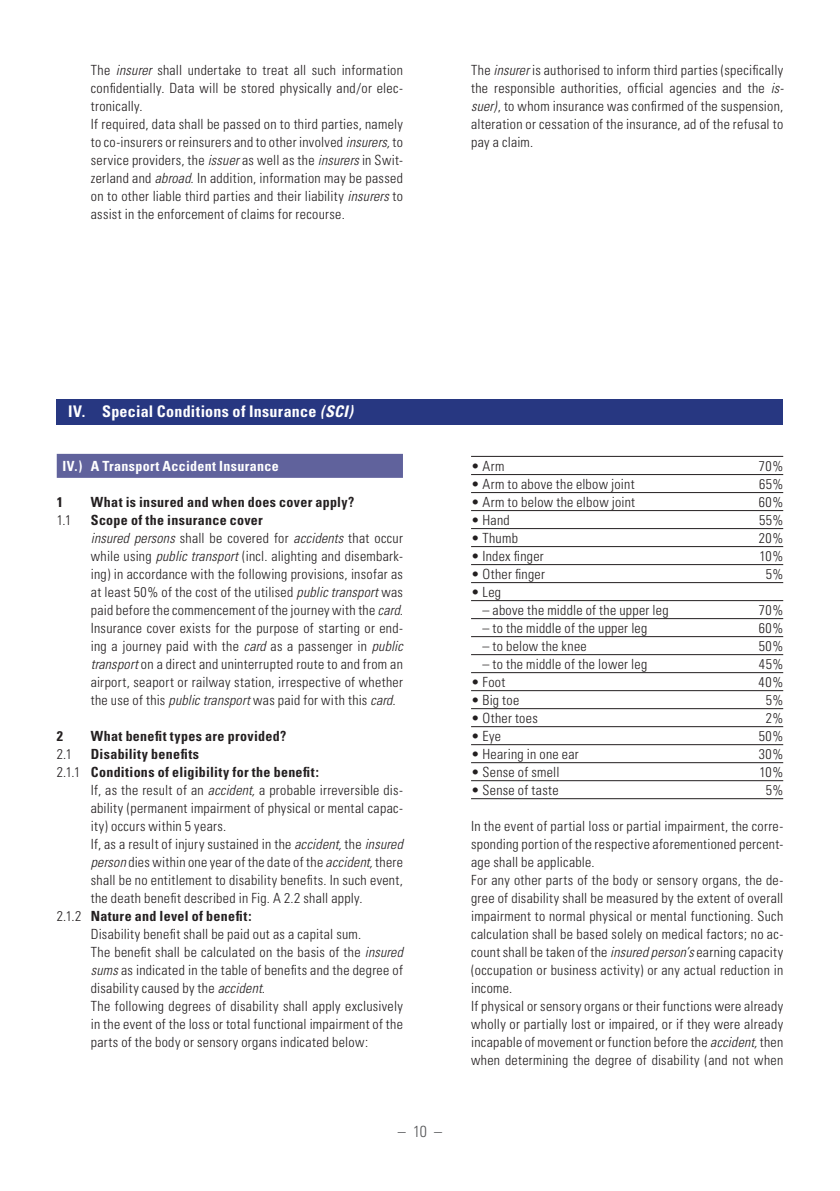
<style>
.page{position:relative;width:840px;height:1191px;background:#fff}
.page>*{position:absolute;margin:0;border:0;box-sizing:border-box;transform-origin:0 0}
.t1{font:700 condensed 16px "Univers";letter-spacing:.015em;color:#fff}
.t2{font:300 condensed 16px "Univers";color:#57585a}
.t3{font:300 condensed 14px/18px "Univers";letter-spacing:.02em;color:#231f20}
.t4{font:700 condensed 14px "Univers";letter-spacing:.02em;color:#231f20}
.t5{font:700 condensed 14px "Univers";letter-spacing:.025em;color:#fff}
.s1{font-style:italic}
.s2{font-weight:700}
.s3{font-weight:300}
</style>
<div class="page">
<div style="left:57px;top:454px;width:346px;height:24px;background:#60629c"></div>
<hr style="left:471px;top:456px;width:311px;height:1px;background:#231f20">
<hr style="left:471px;top:474px;width:311px;height:1px;background:#231f20">
<hr style="left:471px;top:492px;width:311px;height:1px;background:#231f20">
<hr style="left:471px;top:510px;width:311px;height:1px;background:#231f20">
<hr style="left:471px;top:528px;width:311px;height:1px;background:#231f20">
<hr style="left:471px;top:546px;width:311px;height:1px;background:#231f20">
<hr style="left:471px;top:564px;width:311px;height:1px;background:#231f20">
<hr style="left:471px;top:582px;width:311px;height:1px;background:#231f20">
<hr style="left:471px;top:600px;width:311px;height:1px;background:#231f20">
<hr style="left:471px;top:618px;width:311px;height:1px;background:#231f20">
<hr style="left:471px;top:636px;width:311px;height:1px;background:#231f20">
<hr style="left:471px;top:654px;width:311px;height:1px;background:#231f20">
<hr style="left:471px;top:672px;width:311px;height:1px;background:#231f20">
<hr style="left:471px;top:690px;width:311px;height:1px;background:#231f20">
<hr style="left:471px;top:708px;width:311px;height:1px;background:#231f20">
<hr style="left:471px;top:726px;width:311px;height:1px;background:#231f20">
<hr style="left:471px;top:744px;width:311px;height:1px;background:#231f20">
<hr style="left:471px;top:762px;width:311px;height:1px;background:#231f20">
<hr style="left:471px;top:780px;width:311px;height:1px;background:#231f20">
<hr style="left:471px;top:798px;width:311px;height:1px;background:#231f20">
<div style="left:57px;top:400px;width:725px;height:25px;background:#273781"></div>
<p class="t3" style="left:91px;top:61px;width:313px">The <span class="s1">insurer</span> shall undertake to treat all such information confidentially. Data will be stored physically and/or elec&shy;tronically.<br>If required, data shall be passed on to third parties, namely to co-insurers or reinsurers and to other involved <span class="s1">insurers,</span> to service providers, the <span class="s1">issuer</span> as well as the <span class="s1">insurers</span> in Swit&shy;zerland and <span class="s1">abroad.</span> In addition, information may be passed on to other liable third parties and their liability <span class="s1">insurers</span> to assist in the enforcement of claims for recourse.</p>
<p class="t3" style="left:471px;top:61px;width:314px;text-align:justify">The <span class="s1">insurer</span> is authorised to inform third parties (specifically the responsible authorities, official agencies and the <span class="s1">is&shy;suer)</span>, to whom insurance was confirmed of the suspension, alteration or cessation of the insurance, ad of the refusal to pay a claim.</p>
<p class="t1" style="left:68px;top:401px;width:286px">IV. Special Conditions of Insurance <span class="s1">(SCI)</span></p>
<p class="t5" style="left:62px;top:457px;width:218px">IV.) A Transport Accident Insurance</p>
<p class="t4" style="left:57px;top:493px;width:8px">1</p>
<p class="t4" style="left:91px;top:493px;width:265px">What is insured and when does cover apply?</p>
<p class="t3" style="left:57px;top:511px;width:16px">1.1</p>
<p class="t3" style="left:91px;top:511px;width:313px"><span class="s2">Scope of the insurance cover<br></span><span class="s1">insured persons</span> shall be covered for <span class="s1">accidents</span> that occur while using <span class="s1">public transport</span> (incl. alighting and disembark&shy;ing) in accordance with the following provisions, insofar as at least 50% of the cost of the utilised <span class="s1">public transport</span> was paid before the commencement of the journey with the <span class="s1">card.<br></span>Insurance cover exists for the purpose of starting or end&shy;ing a journey paid with the <span class="s1">card</span> as a passenger in <span class="s1">public transport</span> on a direct and uninterrupted route to and from an airport, seaport or railway station, irrespective of whether the use of this <span class="s1">public transport</span> was paid for with this <span class="s1">card.</span></p>
<p class="t4" style="left:57px;top:727px;width:8px">2</p>
<p class="t4" style="left:91px;top:727px;width:197px">What benefit types are provided?</p>
<p class="t3" style="left:57px;top:745px;width:17px">2.1</p>
<p class="t4" style="left:91px;top:745px;width:110px">Disability benefits</p>
<p class="t4" style="left:57px;top:763px;width:263px"><span class="s3">2.1.1</span> Conditions of eligibility for the benefit:</p>
<p class="t3" style="left:91px;top:781px;width:313px">If, as the result of an <span class="s1">accident,</span> a probable irreversible dis-</p>
<p class="t3" style="left:91px;top:799px;width:313px">ability (permanent impairment of physical or mental capac-</p>
<p class="t3" style="left:91px;top:817px;width:137px">ity) occurs within 5 years.</p>
<p class="t3" style="left:91px;top:835px;width:313px">If, as a result of injury sustained in the <span class="s1">accident,</span> the <span class="s1">insured</span></p>
<p class="t3" style="left:91px;top:853px;width:313px"><span class="s1">person</span> dies within one year of the date of the <span class="s1">accident,</span> there</p>
<p class="t3" style="left:91px;top:871px;width:313px">shall be no entitlement to disability benefits. In such event,</p>
<p class="t3" style="left:91px;top:889px;width:273px">the death benefit described in Fig. A 2.2 shall apply.</p>
<p class="t4" style="left:57px;top:907px;width:196px"><span class="s3">2.1.2</span> Nature and level of benefit:</p>
<p class="t3" style="left:91px;top:925px;width:272px">Disability benefit shall be paid out as a capital sum.</p>
<p class="t3" style="left:91px;top:943px;width:313px">The benefit shall be calculated on the basis of the <span class="s1">insured</span></p>
<p class="t3" style="left:91px;top:961px;width:313px"><span class="s1">sums</span> as indicated in the table of benefits and the degree of</p>
<p class="t3" style="left:91px;top:979px;width:175px">disability caused by the <span class="s1">accident.</span></p>
<p class="t3" style="left:91px;top:997px;width:313px">The following degrees of disability shall apply exclusively</p>
<p class="t3" style="left:91px;top:1015px;width:313px">in the event of the loss or total functional impairment of the</p>
<p class="t3" style="left:91px;top:1033px;width:279px">parts of the body or sensory organs indicated below:</p>
<p class="t2" style="left:397px;top:1121px;width:46px">– 10 –</p>
<p class="t3" style="left:471px;top:457px;width:35px">• Arm</p>
<p class="t3" style="left:758px;top:457px;width:26px">70%</p>
<p class="t3" style="left:471px;top:475px;width:165px">• Arm to above the elbow joint</p>
<p class="t3" style="left:758px;top:475px;width:26px">65%</p>
<p class="t3" style="left:471px;top:493px;width:165px">• Arm to below the elbow joint</p>
<p class="t3" style="left:758px;top:493px;width:26px">60%</p>
<p class="t3" style="left:471px;top:511px;width:40px">• Hand</p>
<p class="t3" style="left:758px;top:511px;width:26px">55%</p>
<p class="t3" style="left:471px;top:529px;width:48px">• Thumb</p>
<p class="t3" style="left:758px;top:529px;width:26px">20%</p>
<p class="t3" style="left:471px;top:547px;width:74px">• Index finger</p>
<p class="t3" style="left:759px;top:547px;width:25px">10%</p>
<p class="t3" style="left:471px;top:565px;width:75px">• Other finger</p>
<p class="t3" style="left:765px;top:565px;width:19px">5%</p>
<p class="t3" style="left:471px;top:583px;width:32px">• Leg</p>
<p class="t3" style="left:482px;top:601px;width:187px">– above the middle of the upper leg</p>
<p class="t3" style="left:758px;top:601px;width:26px">70%</p>
<p class="t3" style="left:482px;top:619px;width:166px">– to the middle of the upper leg</p>
<p class="t3" style="left:758px;top:619px;width:26px">60%</p>
<p class="t3" style="left:482px;top:637px;width:106px">– to below the knee</p>
<p class="t3" style="left:758px;top:637px;width:26px">50%</p>
<p class="t3" style="left:482px;top:655px;width:166px">– to the middle of the lower leg</p>
<p class="t3" style="left:758px;top:655px;width:26px">45%</p>
<p class="t3" style="left:471px;top:673px;width:36px">• Foot</p>
<p class="t3" style="left:758px;top:673px;width:26px">40%</p>
<p class="t3" style="left:471px;top:691px;width:50px">• Big toe</p>
<p class="t3" style="left:765px;top:691px;width:19px">5%</p>
<p class="t3" style="left:471px;top:709px;width:68px">• Other toes</p>
<p class="t3" style="left:765px;top:709px;width:19px">2%</p>
<p class="t3" style="left:471px;top:727px;width:31px">• Eye</p>
<p class="t3" style="left:758px;top:727px;width:26px">50%</p>
<p class="t3" style="left:471px;top:745px;width:109px">• Hearing in one ear</p>
<p class="t3" style="left:758px;top:745px;width:26px">30%</p>
<p class="t3" style="left:471px;top:763px;width:90px">• Sense of smell</p>
<p class="t3" style="left:759px;top:763px;width:25px">10%</p>
<p class="t3" style="left:471px;top:781px;width:89px">• Sense of taste</p>
<p class="t3" style="left:765px;top:781px;width:19px">5%</p>
<p class="t3" style="left:471px;top:817px;width:313px">In the event of partial loss or partial impairment, the corre&shy;sponding portion of the respective aforementioned percent&shy;age shall be applicable.<br>For any other parts of the body or sensory organs, the de&shy;gree of disability shall be measured by the extent of overall impairment to normal physical or mental functioning. Such calculation shall be based solely on medical factors; no ac&shy;count shall be taken of the <span class="s1">insured person’s</span> earning capacity (occupation or business activity) or any actual reduction in income.<br>If physical or sensory organs or their functions were already wholly or partially lost or impaired, or if they were already incapable of movement or function before the <span class="s1">accident,</span> then when determining the degree of disability (and not when</p>
</div>
